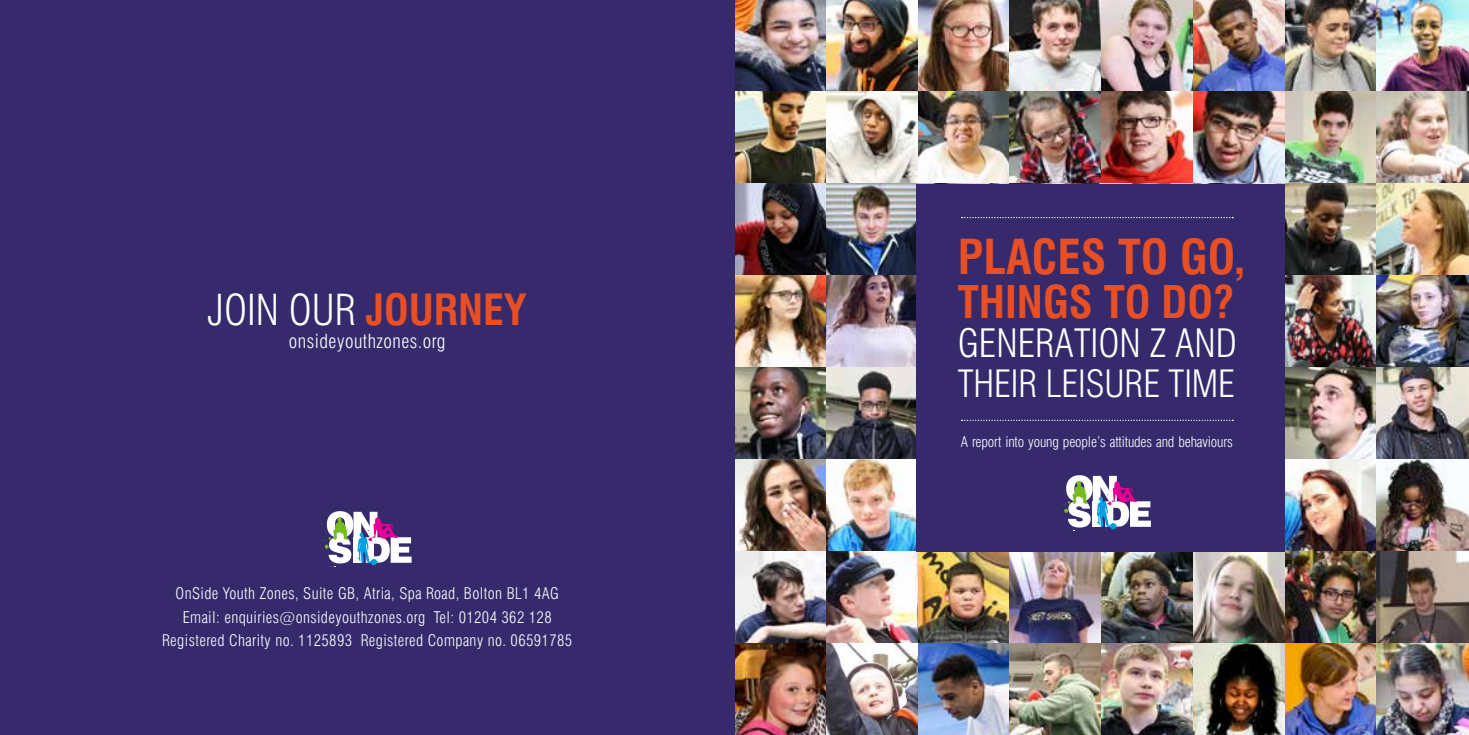
<style>
.page{position:relative;width:1469px;height:735px;background:#fff}
.page>*{position:absolute;margin:0;border:0;box-sizing:border-box;transform-origin:0 0}
.t1{font:700 condensed 46.9px "Swiss 721 BT";color:#e84f24}
.t2{font:700 condensed 43.75px "Swiss 721 BT";color:#e84f24}
.t3{font:300 condensed 41.82px "Swiss 721 BT";color:#fff}
.t4{font:300 condensed 38.32px "Swiss 721 BT";color:#fff}
.t5{font:300 condensed 36.93px "Swiss 721 BT";color:#fff}
.t6{font:300 condensed 19.07px "Swiss 721 BT";letter-spacing:.025em;color:#fff}
.t7{font:300 condensed 15.75px/23.4px "Swiss 721 BT";letter-spacing:.025em;color:#fff;text-align:center}
.t8{font:300 condensed 14.35px "Swiss 721 BT";letter-spacing:-.01em;color:#fff}
.s1{font-weight:700;color:#e84f24}
</style>
<div class="page">
<img style="left:734px;top:0;width:734px;height:734px">
<div style="left:916px;top:184px;width:369px;height:367px;background:#362a6c"></div>
<svg style="left:1060px;top:475px;width:90px;height:54px"></svg>
<div style="left:0;top:0;width:734px;height:734px;background:#362a6c"></div>
<svg style="left:961px;top:217px;width:272px;height:1px"></svg>
<svg style="left:961px;top:419px;width:272px;height:2px"></svg>
<svg style="left:321px;top:511px;width:90px;height:54px"></svg>
<h3 class="t3" style="left:208px;top:284px;width:321px">JOIN OUR <span class="s1">JOURNEY</span></h3>
<p class="t6" style="left:289px;top:329px;width:158px">onsideyouthzones.org</p>
<p class="t7" style="left:162px;top:581px;width:411px">OnSide Youth Zones, Suite GB, Atria, Spa Road, Bolton BL1 4AG<br>Email: enquiries@onsideyouthzones.org Tel: 01204 362 128<br>Registered Charity no. 1125893 Registered Company no. 06591785</p>
<h1 class="t1" style="left:957px;top:229px;width:289px">PLACES TO GO,</h1>
<h2 class="t2" style="left:957px;top:275px;width:278px">THINGS TO DO?</h2>
<h3 class="t4" style="left:957px;top:320px;width:281px">GENERATION Z AND</h3>
<h3 class="t5" style="left:957px;top:361px;width:279px">THEIR LEISURE TIME</h3>
<p class="t8" style="left:960px;top:432px;width:273px">A report into young people’s attitudes and behaviours</p>
</div>
